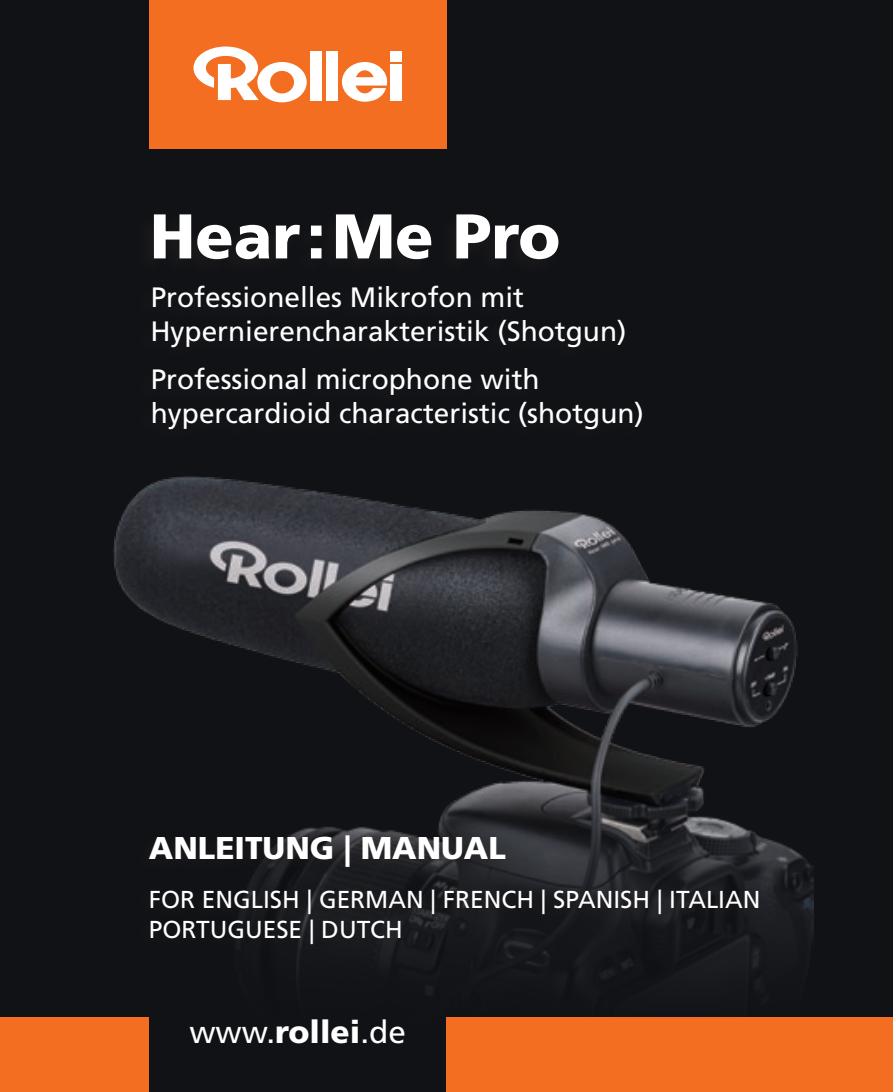
<style>
.page{position:relative;width:893px;height:1092px;background:#fff}
.page>*{position:absolute;margin:0;border:0;box-sizing:border-box;transform-origin:0 0}
.t1{font:900 63px "Frutiger LT";color:#fff}
.t2{font:900 31.5px "Frutiger LT";color:#fff}
.t3{font:31.5px "Frutiger LT";color:#fff}
._020_bold{font:28px/33.6px "Frutiger LT";color:#fff}
.t4{font:24.5px/29.8px "Frutiger LT";color:#fff}
.s1{font-weight:900}
</style>
<div class="page">
<div style="left:0;top:0;width:893px;height:1091px;background:#101216"></div>
<img style="left:113px;top:476px;width:701px;height:519px">
<div style="left:0;top:1017px;width:149px;height:74px;background:#f36e21"></div>
<div style="left:446px;top:1017px;width:447px;height:74px;background:#f36e21"></div>
<div style="left:149px;top:0;width:297px;height:149px;background:#f36e21"></div>
<svg style="left:342px;top:62px;width:45px;height:40px"></svg>
<div style="left:310px;top:51px;width:12px;height:49px;background:#fff"></div>
<div style="left:326px;top:51px;width:12px;height:49px;background:#fff"></div>
<div style="left:390px;top:51px;width:12px;height:11px;background:#fff"></div>
<div style="left:390px;top:64px;width:12px;height:36px;background:#fff"></div>
<svg style="left:193px;top:46px;width:114px;height:56px"></svg>
<div style="left:134px;top:830px;width:630px;height:128px;background:#231f20;opacity:.6"></div>
<p class="t1" style="left:150px;top:198px;width:412px">Hear:Me Pro</p>
<p class="_020_bold" style="left:150px;top:280px;width:478px">Professionelles Mikrofon mit<br>Hypernierencharakteristik (Shotgun)</p>
<p class="_020_bold" style="left:151px;top:362px;width:495px">Professional microphone with hypercardioid characteristic (shotgun)</p>
<p class="t2" style="left:149px;top:828px;width:359px">ANLEITUNG | MANUAL</p>
<p class="t4" style="left:149px;top:885px;width:613px">FOR ENGLISH | GERMAN | FRENCH | SPANISH | ITALIAN<br>PORTUGUESE | DUTCH</p>
<p class="t3" style="left:189px;top:1012px;width:218px">www.<span class="s1">rollei</span>.de</p>
</div>
